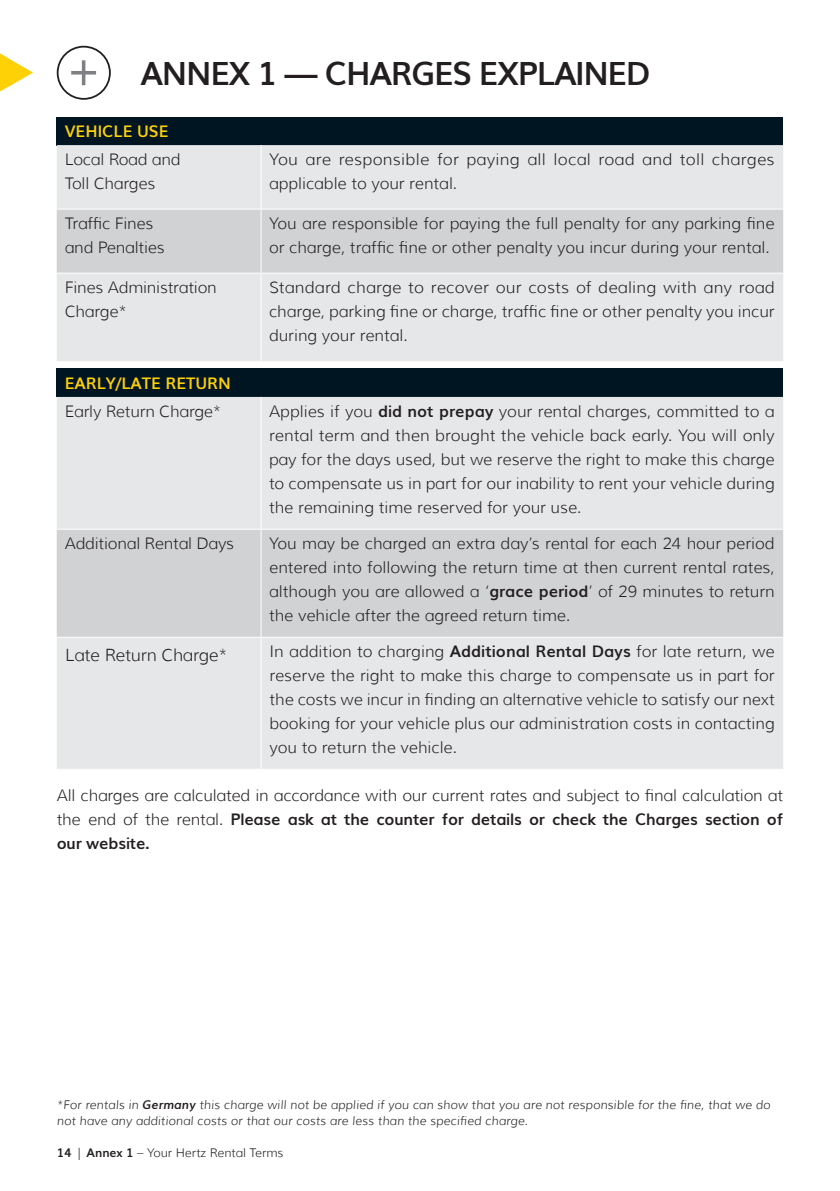
<style>
.page{position:relative;width:840px;height:1191px;background:#fff}
.page>*{position:absolute;margin:0;border:0;box-sizing:border-box;transform-origin:0 0}
.Section_heading_Left{font:700 32px "Muli";letter-spacing:-.04em;color:#231f20}
.Body{font:300 17px "Muli";letter-spacing:-.01em;color:#231f20}
.Justified_body_1{font:300 16px/24px "Muli";color:#231f20;text-align:justify}
.Body-2{font:300 16px/24px "Muli";letter-spacing:-.01em;color:#231f20}
.Justified_body_1-2{font:300 16px/24px "Muli";letter-spacing:.02em;color:#231f20}
.Heading_1{font:700 16px "Muli";color:#fed006}
.t1{font:italic 300 12px/16px "Muli";letter-spacing:.01em;color:#231f20}
.t2{font:300 12px "Muli";color:#231f20}
.s1{font-weight:700}
</style>
<div class="page">
<svg style="left:0;top:53px;width:33px;height:39px"></svg>
<div style="left:57px;top:117px;width:725px;height:28px;background:#001522"></div>
<div style="left:57px;top:145px;width:725px;height:216px;background:#e6e7e9"></div>
<div style="left:57px;top:210px;width:725px;height:63px;background:#d1d2d4"></div>
<hr style="left:260px;top:145px;width:1px;height:64px;background:#fff">
<hr style="left:57px;top:209px;width:204px;height:1px;background:#fff">
<hr style="left:261px;top:209px;width:521px;height:1px;background:#fff">
<hr style="left:260px;top:210px;width:1px;height:63px;background:#fff">
<hr style="left:57px;top:273px;width:204px;height:1px;background:#fff">
<hr style="left:261px;top:273px;width:521px;height:1px;background:#fff">
<hr style="left:260px;top:274px;width:1px;height:87px;background:#fff">
<div style="left:57px;top:369px;width:725px;height:28px;background:#001522"></div>
<div style="left:57px;top:397px;width:725px;height:372px;background:#e6e7e9"></div>
<div style="left:57px;top:530px;width:725px;height:107px;background:#d1d2d4"></div>
<hr style="left:260px;top:397px;width:1px;height:132px;background:#fff">
<hr style="left:57px;top:529px;width:204px;height:1px;background:#fff">
<hr style="left:261px;top:529px;width:521px;height:1px;background:#fff">
<hr style="left:260px;top:530px;width:1px;height:107px;background:#fff">
<hr style="left:57px;top:637px;width:204px;height:1px;background:#fff">
<hr style="left:261px;top:637px;width:521px;height:1px;background:#fff">
<hr style="left:260px;top:638px;width:1px;height:131px;background:#fff">
<div style="left:57px;top:46px;width:54px;height:54px;border:2px solid #231f20;border-radius:50%"></div>
<svg style="left:71px;top:60px;width:25px;height:25px"></svg>
<p class="Section_heading_Left" style="left:140px;top:48px;width:511px">ANNEX 1 — CHARGES EXPLAINED</p>
<p class="Heading_1" style="left:65px;top:118px;width:105px">VEHICLE USE</p>
<p class="Body-2" style="left:65px;top:147px;width:117px">Local Road and<br>Toll Charges</p>
<p class="Justified_body_1-2" style="left:269px;top:147px;width:507px">You are responsible for paying all local road and toll charges applicable to your rental.</p>
<p class="Body-2" style="left:65px;top:211px;width:101px">Traffic Fines and Penalties</p>
<p class="Justified_body_1" style="left:269px;top:211px;width:507px">You are responsible for paying the full penalty for any parking fine or charge, traffic fine or other penalty you incur during your rental.</p>
<p class="Body-2" style="left:65px;top:275px;width:153px">Fines Administration<br>Charge*</p>
<p class="Justified_body_1" style="left:269px;top:275px;width:507px">Standard charge to recover our costs of dealing with any road charge, parking fine or charge, traffic fine or other penalty you incur during your rental.</p>
<p class="Heading_1" style="left:65px;top:370px;width:167px">EARLY/LATE RETURN</p>
<p class="Body-2" style="left:65px;top:399px;width:158px">Early Return Charge*</p>
<p class="Justified_body_1" style="left:269px;top:399px;width:507px">Applies if you <span class="s1">did not prepay</span> your rental charges, committed to a rental term and then brought the vehicle back early. You will only pay for the days used, but we reserve the right to make this charge to compensate us in part for our inability to rent your vehicle during the remaining time reserved for your use.</p>
<p class="Body-2" style="left:65px;top:531px;width:171px">Additional Rental Days</p>
<p class="Justified_body_1" style="left:269px;top:531px;width:507px">You may be charged an extra day’s rental for each 24 hour period entered into following the return time at then current rental rates, although you are allowed a ‘<span class="s1">grace period</span>’ of 29 minutes to return the vehicle after the agreed return time.</p>
<p class="Body" style="left:65px;top:645px;width:163px">Late Return Charge*</p>
<p class="Justified_body_1" style="left:269px;top:639px;width:506px">In addition to charging <span class="s1">Additional Rental Days</span> for late return, we reserve the right to make this charge to compensate us in part for the costs we incur in finding an alternative vehicle to satisfy our next booking for your vehicle plus our administration costs in contacting you to return the vehicle.</p>
<p class="Body-2" style="left:57px;top:783px;width:727px;text-align:justify">All charges are calculated in accordance with our current rates and subject to final calculation at the end of the rental. <span class="s1">Please ask at the counter for details or check the Charges section of our website.</span></p>
<p class="t1" style="left:57px;top:1097px;width:714px">*For rentals in <span class="s1">Germany</span> this charge will not be applied if you can show that you are not responsible for the fine, that we do not have any additional costs or that our costs are less than the specified charge.</p>
<p class="t2" style="left:57px;top:1145px;width:228px"><span class="s1">14</span> | <span class="s1">Annex 1</span> – Your Hertz Rental Terms</p>
</div>
